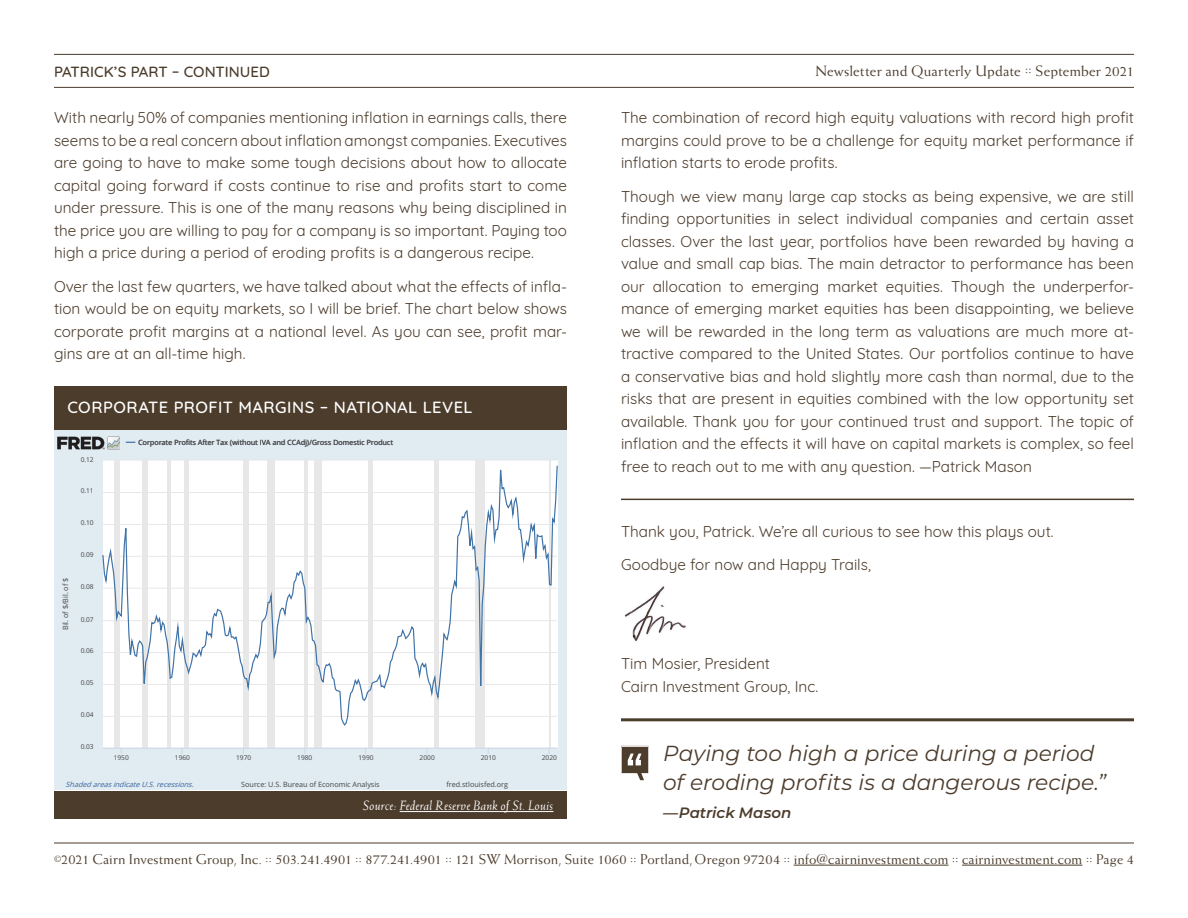
<style>
.page{position:relative;width:1188px;height:918px;background:#fff}
.page>*{position:absolute;margin:0;border:0;box-sizing:border-box;transform-origin:0 0}
.t1{font:italic 21.75px/28.5px "Montserrat";letter-spacing:-.01em;color:#4c3c2c}
.t2{font:500 16.5px "Quicksand";letter-spacing:.025em;color:#fff}
.t3{font:15.3px/22.5px "Quicksand";color:#4c3c2c;text-align:justify}
.t4{font:15px "Weiss";letter-spacing:.005em;color:#4c3c2c}
.t5{font:500 15px "Quicksand";letter-spacing:-.005em;color:#4c3c2c}
.t6{font:italic 600 15px "Montserrat";color:#4c3c2c}
.t7{font:14.25px "Weiss";letter-spacing:.005em;color:#4c3c2c}
.t8{font:italic 13.5px "Weiss";letter-spacing:.015em;color:#fff}
.t9{font:7.2px "Open Sans";color:#434445}
.t10{font:italic 7.2px "Open Sans";color:#38629b}
.t11{font:6.6px "Open Sans";color:#434445}
.s1{font-size:9px}
</style>
<div class="page">
<hr style="left:54px;top:54px;width:1080px;height:1px;background:#4c3c2c">
<hr style="left:794px;top:865px;width:154px;height:1px;background:#4c3c2c">
<hr style="left:962px;top:865px;width:120px;height:1px;background:#4c3c2c">
<hr style="left:54px;top:87px;width:1080px;height:1px;background:#4c3c2c">
<hr style="left:54px;top:843px;width:1080px;height:1px;background:#4c3c2c">
<hr style="left:621px;top:499px;width:513px;height:1px;background:#4c3c2c">
<img style="left:624px;top:586px;width:62px;height:55px">
<svg style="left:621px;top:746px;width:27px;height:34px"></svg>
<hr style="left:621px;top:718px;width:513px;height:3px;background:#4c3c2c">
<div style="left:54px;top:779px;width:513px;height:11px;background:#e0ebf2"></div>
<div style="left:54px;top:430px;width:513px;height:349px;background:#e0ebf2"></div>
<img style="left:58px;top:436px;width:62px;height:14px">
<hr style="left:103px;top:748px;width:454px;height:1px;background:#ccd7ea">
<svg style="left:103px;top:460px;width:454px;height:288px"></svg>
<div style="left:54px;top:791px;width:513px;height:28px;background:#4c3c2c"></div>
<hr style="left:400px;top:811px;width:153px;height:1px;background:#fff">
<div style="left:54px;top:386px;width:513px;height:44px;background:#4c3c2c"></div>
<p class="t5" style="left:54px;top:59px;width:217px">PATRICK’S PART – CONTINUED</p>
<p class="t3" style="left:54px;top:105px;width:515px">With nearly 50% of companies mentioning inflation in earnings calls, there seems to be a real concern about inflation amongst companies. Executives are going to have to make some tough decisions about how to allocate capital going forward if costs continue to rise and profits start to come under pressure. This is one of the many reasons why being disciplined in the price you are willing to pay for a company is so important. Paying too high a price during a period of eroding profits is a dangerous recipe.</p>
<p class="t3" style="left:54px;top:273px;width:515px">Over the last few quarters, we have talked about what the effects of infla&shy;tion would be on equity markets, so I will be brief. The chart below shows corporate profit margins at a national level. As you can see, profit mar&shy;gins are at an all-time high.</p>
<p class="t2" style="left:68px;top:394px;width:406px">CORPORATE PROFIT MARGINS – NATIONAL LEVEL</p>
<p class="t9" style="left:63px;top:630px;width:54px;rotate:-90deg">Bil. of $/Bil. of $</p>
<p class="t11" style="left:81px;top:457px;width:15px">0.12</p>
<p class="t11" style="left:81px;top:488px;width:15px">0.11</p>
<p class="t11" style="left:81px;top:520px;width:15px">0.10</p>
<p class="t11" style="left:81px;top:552px;width:15px">0.09</p>
<p class="t11" style="left:81px;top:584px;width:15px">0.08</p>
<p class="t11" style="left:81px;top:617px;width:15px">0.07</p>
<p class="t11" style="left:81px;top:648px;width:15px">0.06</p>
<p class="t11" style="left:81px;top:680px;width:15px">0.05</p>
<p class="t11" style="left:81px;top:712px;width:15px">0.04</p>
<p class="t11" style="left:81px;top:744px;width:15px">0.03</p>
<p class="t9" style="left:138px;top:440px;width:256px">Corporate Profits After Tax (without IVA and CCAdj)/Gross Domestic Product</p>
<p class="t11" style="left:114px;top:755px;width:17px">1950</p>
<p class="t11" style="left:175px;top:755px;width:17px">1960</p>
<p class="t11" style="left:236px;top:755px;width:17px">1970</p>
<p class="t11" style="left:297px;top:755px;width:17px">1980</p>
<p class="t11" style="left:358px;top:755px;width:17px">1990</p>
<p class="t11" style="left:420px;top:755px;width:17px">2000</p>
<p class="t11" style="left:481px;top:755px;width:17px">2010</p>
<p class="t11" style="left:542px;top:755px;width:17px">2020</p>
<p class="t10" style="left:66px;top:782px;width:132px">Shaded areas indicate U.S. recessions.</p>
<p class="t9" style="left:241px;top:782px;width:140px">Source: U.S. Bureau of Economic Analysis</p>
<p class="t9" style="left:446px;top:782px;width:63px">fred.stlouisfed.org</p>
<p class="t8" style="left:363px;top:798px;width:192px">Source: Federal Reserve Bank of St. Louis</p>
<p class="t4" style="left:815px;top:62px;width:320px">Newsletter and Quarterly Update :: September 2021</p>
<p class="t3" style="left:621px;top:105px;width:515px">The combination of record high equity valuations with record high profit margins could prove to be a challenge for equity market performance if inflation starts to erode profits.</p>
<p class="t3" style="left:621px;top:183px;width:515px">Though we view many large cap stocks as being expensive, we are still finding opportunities in select individual companies and certain asset classes. Over the last year, portfolios have been rewarded by having a value and small cap bias. The main detractor to performance has been our allocation to emerging market equities. Though the underperfor&shy;mance of emerging market equities has been disappointing, we believe we will be rewarded in the long term as valuations are much more at&shy;tractive compared to the United States. Our portfolios continue to have a conservative bias and hold slightly more cash than normal, due to the risks that are present in equities combined with the low opportunity set available. Thank you for your continued trust and support. The topic of inflation and the effects it will have on capital markets is complex, so feel free to reach out to me with any question. —Patrick Mason</p>
<p class="t3" style="left:621px;top:513px;width:434px;line-height:33.3px">Thank you, Patrick. We’re all curious to see how this plays out.<br>Goodbye for now and Happy Trails,</p>
<p class="t3" style="left:621px;top:651px;width:199px">Tim Mosier, President<br>Cairn Investment Group, Inc.</p>
<h1 class="t1" style="left:663px;top:738px;width:445px">Paying too high a price during a period of eroding profits is a dangerous recipe.”</h1>
<p class="t6" style="left:663px;top:802px;width:130px">—Patrick Mason</p>
<p class="t7" style="left:54px;top:851px;width:1082px"><span class="s1">©</span>2021 Cairn Investment Group, Inc. :: 503.241.4901 :: 877.241.4901 :: 121 SW Morrison, Suite 1060 :: Portland, Oregon 97204 :: info@cairninvestment.com :: cairninvestment.com :: Page 4</p>
</div>
